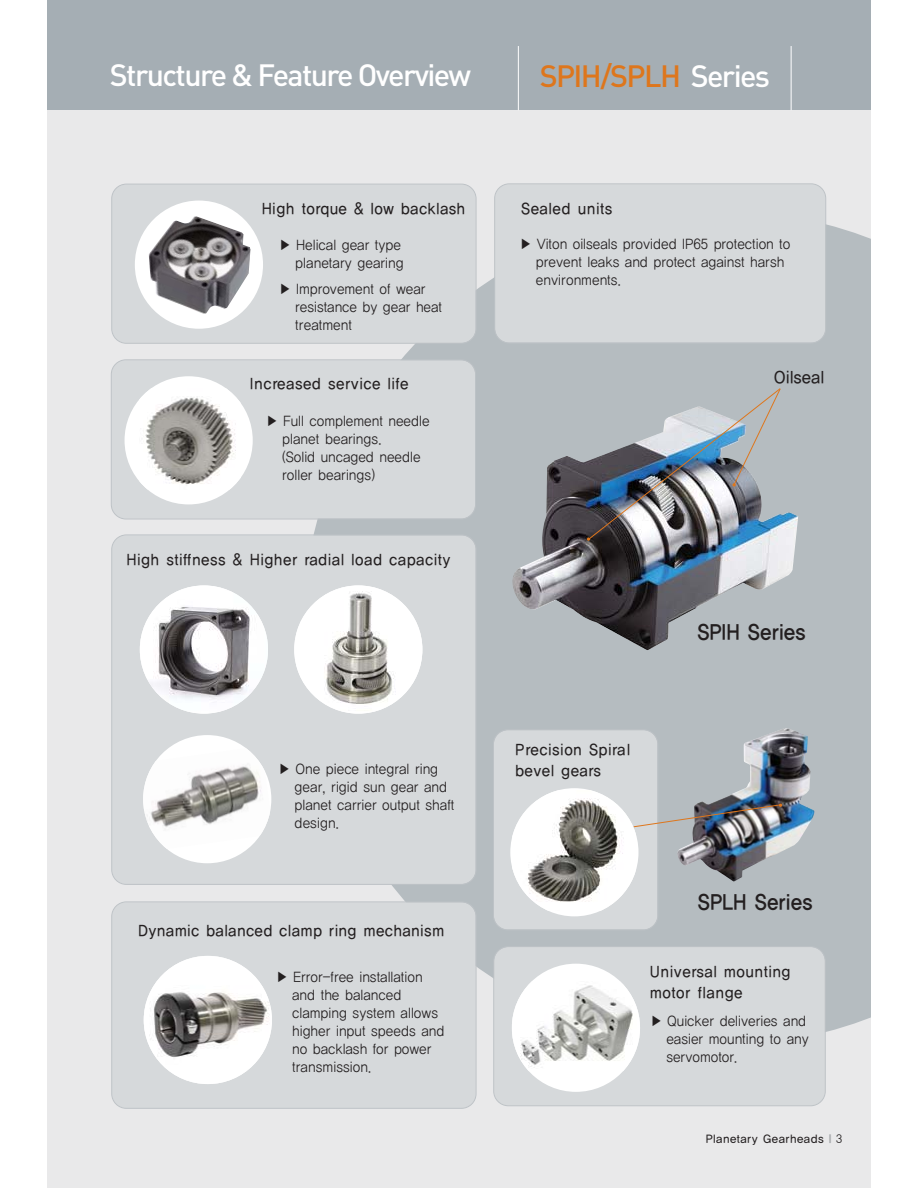
<style>
.page{position:relative;width:918px;height:1188px;background:#fff}
.page>*{position:absolute;margin:0;border:0;box-sizing:border-box;transform-origin:0 0}
.t1{font:500 30.45px "DIN";letter-spacing:-.055em;color:#fff}
.t2{font:500 30.45px "DIN";letter-spacing:-.055em;color:#de761c}
.t3{font:20.7px "YGO14 90 msp RKSJ H";letter-spacing:-.07em;color:#231f20;scale:.9 1}
.t4{font:16.65px "YGO13 90 msp RKSJ H";letter-spacing:-.055em;color:#231f20;scale:.9 1}
.t5{font:15.3px/20.7px "YGO13 90 msp RKSJ H";letter-spacing:-.025em;color:#231f20;scale:.9 1}
.t6{font:13.8px/18px "YGO12 90 msp RKSJ H";letter-spacing:-.055em;color:#231f20;scale:.9 1}
.t7{font:11.1px "YGO13 90 msp RKSJ H";letter-spacing:-.025em;color:#231f20;scale:.95 1}
.s1{color:#fff}
.s2{font-family:"YGO15 90 msp RKSJ H";color:#a7a9ac}
.s3{font-family:"YGO12 90 msp RKSJ H"}
</style>
<div class="page">
<div style="left:47px;top:11px;width:824px;height:1177px;background:#e9e9ea"></div>
<div style="left:303px;top:211px;width:568px;height:834px;background:#b5bcc0"></div>
<img style="left:507px;top:406px;width:291px;height:245px">
<div style="left:47px;top:0;width:824px;height:109px;background:#a5aeb4"></div>
<hr style="left:518px;top:46px;width:1px;height:64px;background:#fff">
<hr style="left:791px;top:46px;width:1px;height:64px;background:#fff">
<div style="left:112px;top:184px;width:364px;height:159px;background:#d6d9db;border-radius:14px"></div>
<div style="left:111px;top:184px;width:365px;height:160px;border:1px solid #bdc2c6;border-radius:15px"></div>
<div style="left:112px;top:902px;width:364px;height:206px;background:#d6d9db;border-radius:14px"></div>
<div style="left:111px;top:902px;width:365px;height:207px;border:1px solid #bdc2c6;border-radius:15px"></div>
<div style="left:495px;top:184px;width:330px;height:159px;background:#d6d9db;border-radius:14px"></div>
<div style="left:494px;top:184px;width:332px;height:159px;border:1px solid #bdc2c6;border-radius:15px"></div>
<div style="left:494px;top:730px;width:164px;height:200px;background:#d6d9db;border-radius:14px"></div>
<div style="left:493px;top:729px;width:165px;height:201px;border:1px solid #bdc2c6;border-radius:15px"></div>
<div style="left:112px;top:535px;width:364px;height:349px;background:#d6d9db;border-radius:14px"></div>
<div style="left:111px;top:535px;width:365px;height:350px;border:1px solid #bdc2c6;border-radius:15px"></div>
<div style="left:112px;top:360px;width:363px;height:159px;background:#d6d9db;border-radius:14px"></div>
<div style="left:111px;top:359px;width:365px;height:160px;border:1px solid #bdc2c6;border-radius:15px"></div>
<div style="left:494px;top:947px;width:331px;height:158px;background:#d6d9db;border-radius:14px"></div>
<div style="left:493px;top:946px;width:333px;height:160px;border:1px solid #bdc2c6;border-radius:15px"></div>
<div style="left:135px;top:201px;width:128px;height:128px;background:#fff;border-radius:50%"></div>
<img style="left:149px;top:216px;width:101px;height:98px">
<img style="left:140px;top:585px;width:128px;height:129px;border-radius:50%">
<img style="left:294px;top:585px;width:128px;height:129px;border-radius:50%">
<div style="left:143px;top:735px;width:128px;height:128px;background:#fff;border-radius:50%"></div>
<img style="left:143px;top:746px;width:128px;height:106px">
<img style="left:144px;top:956px;width:128px;height:128px;border-radius:50%">
<div style="left:512px;top:964px;width:128px;height:128px;background:#fff;border-radius:50%"></div>
<img style="left:513px;top:981px;width:127px;height:88px">
<div style="left:125px;top:376px;width:128px;height:128px;background:#fff;border-radius:50%"></div>
<img style="left:139px;top:389px;width:101px;height:101px">
<div style="left:510px;top:788px;width:129px;height:128px;background:#fff;border-radius:50%"></div>
<img style="left:512px;top:791px;width:124px;height:120px">
<img style="left:675px;top:728px;width:141px;height:154px">
<img style="left:633px;top:804px;width:149px;height:24px">
<img style="left:587px;top:388px;width:194px;height:153px">
<h1 class="t1" style="left:110px;top:65px;width:363px">Structure &amp; Feature Overview</h1>
<h1 class="t2" style="left:540px;top:65px;width:232px">SPIH/SPLH <span class="s1">Series</span></h1>
<p class="t5" style="left:261px;top:199px;width:229px">High torque &amp; low backlash</p>
<p class="t6" style="left:279px;top:236px;width:141px;text-align:right">▶ Helical gear type planetary gearing</p>
<p class="t6" style="left:295px;top:281px;width:165px;text-indent:-16px">▶ Improvement of wear resistance by gear heat treatment</p>
<p class="t5" style="left:249px;top:374px;width:179px">Increased service life</p>
<p class="t6" style="left:282px;top:413px;width:166px;text-indent:-16px">▶ Full complement needle planet bearings.<br>(Solid uncaged needle roller bearings)</p>
<p class="t5" style="left:126px;top:550px;width:362px">High stiffness &amp; Higher radial load capacity</p>
<p class="t6" style="left:294px;top:761px;width:180px;text-indent:-16px">▶ One piece integral ring gear, rigid sun gear and planet carrier output shaft design.</p>
<p class="t5" style="left:138px;top:921px;width:342px">Dynamic balanced clamp ring mechanism</p>
<p class="t6" style="left:292px;top:968px;width:171px;text-indent:-16px">▶ Error-free installation and the balanced clamping system allows higher input speeds and no backlash for power transmission.</p>
<p class="t5" style="left:521px;top:199px;width:104px">Sealed units</p>
<p class="t6" style="left:536px;top:236px;width:285px;text-indent:-16px">▶ Viton oilseals provided IP65 protection to prevent leaks and protect against harsh environments.</p>
<p class="t4" style="left:774px;top:370px;width:58px">Oilseal</p>
<p class="t5" style="left:515px;top:740px;width:131px">Precision Spiral bevel gears</p>
<h2 class="t3" style="left:697px;top:622px;width:123px">SPIH Series</h2>
<h2 class="t3" style="left:697px;top:892px;width:130px">SPLH Series</h2>
<p class="t5" style="left:650px;top:962px;width:159px">Universal mounting motor flange</p>
<p class="t6" style="left:666px;top:1013px;width:160px;text-indent:-16px">▶ Quicker deliveries and easier mounting to any servomotor.</p>
<p class="t7" style="left:705px;top:1134px;width:146px">Planetary Gearheads <span class="s2">I</span> <span class="s3">3</span></p>
</div>
